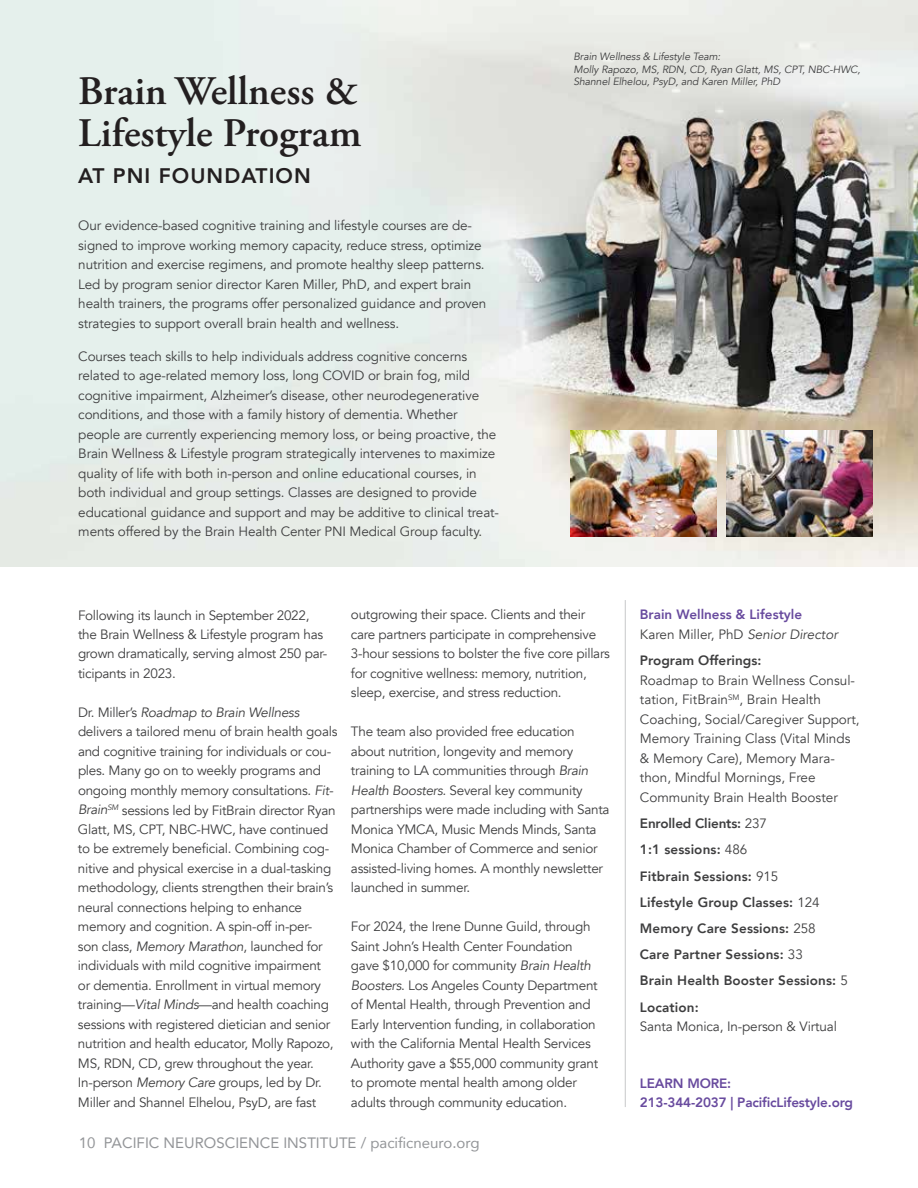
<style>
.page{position:relative;width:918px;height:1188px;background:#fff}
.page>*{position:absolute;margin:0;border:0;box-sizing:border-box;transform-origin:0 0}
.t1{font:600 40.5px/42px "Adobe Garamond Pro";color:#231f20}
.t2{font:800 21px "Avenir";letter-spacing:.05em;color:#231f20}
.t3{font:15px "Avenir";color:#939598}
.t4{font:13.5px/19.5px "Avenir";letter-spacing:-.02em;color:#3e3e3f}
.t5{font:13.5px/19.5px "Avenir";color:#3e3e3f}
.t6{font:800 13.5px/26.2px "Avenir";letter-spacing:.01em;color:#3e3e3f}
.t7{font:800 13.5px/19.5px "Avenir";letter-spacing:-.01em;color:#684a9e}
.t8{font:italic 10.5px/12.8px "Avenir";letter-spacing:-.01em;color:#3e3e3f}
.s1{font-style:italic}
.s2{font-weight:400;color:#3e3e3f}
.s3{font-weight:400;font-style:italic;color:#3e3e3f}
.s4{font-weight:400}
</style>
<div class="page">
<hr style="left:625px;top:600px;width:1px;height:507px;background:#c7c8ca">
<img style="left:0;top:0;width:918px;height:567px">
<img style="left:726px;top:430px;width:147px;height:106px">
<img style="left:570px;top:430px;width:147px;height:106px">
<h1 class="t1" style="left:78px;top:71px;width:285px">Brain Wellness &amp;<br>Lifestyle Program</h1>
<h2 class="t2" style="left:78px;top:159px;width:234px">AT PNI FOUNDATION</h2>
<p class="t4" style="left:78px;top:216px;width:410px">Our evidence-based cognitive training and lifestyle courses are de&shy;signed to improve working memory capacity, reduce stress, optimize nutrition and exercise regimens, and promote healthy sleep patterns.<br>Led by program senior director Karen Miller, PhD, and expert brain health trainers, the programs offer personalized guidance and proven strategies to support overall brain health and wellness.</p>
<p class="t4" style="left:78px;top:347px;width:422px">Courses teach skills to help individuals address cognitive concerns related to age-related memory loss, long COVID or brain fog, mild cognitive impairment, Alzheimer’s disease, other neurodegenerative conditions, and those with a family history of dementia. Whether people are currently experiencing memory loss, or being proactive, the Brain Wellness &amp; Lifestyle program strategically intervenes to maximize quality of life with both in-person and online educational courses, in both individual and group settings. Classes are designed to provide educational guidance and support and may be additive to clinical treat&shy;ments offered by the Brain Health Center PNI Medical Group faculty.</p>
<p class="t8" style="left:573px;top:50px;width:289px">Brain Wellness &amp; Lifestyle Team:<br>Molly Rapozo, MS, RDN, CD, Ryan Glatt, MS, CPT, NBC-HWC,<br>Shannel Elhelou, PsyD, and Karen Miller, PhD</p>
<p class="t4" style="left:78px;top:605px;width:251px">Following its launch in September 2022, the Brain Wellness &amp; Lifestyle program has grown dramatically, serving almost 250 par&shy;ticipants in 2023.</p>
<p class="t4" style="left:78px;top:703px;width:261px">Dr. Miller’s <span class="s1">Roadmap to Brain Wellness </span>delivers a tailored menu of brain health goals and cognitive training for individuals or cou&shy;ples. Many go on to weekly programs and ongoing monthly memory consultations. <span class="s1">Fit-Brain</span><sup>SM</sup> sessions led by FitBrain director Ryan Glatt, MS, CPT, NBC-HWC, have continued to be extremely beneficial. Combining cog&shy;nitive and physical exercise in a dual-tasking methodology, clients strengthen their brain’s neural connections helping to enhance memory and cognition. A spin-off in-per-<br>son class, <span class="s1">Memory Marathon</span>, launched for individuals with mild cognitive impairment<br>or dementia. Enrollment in virtual memory training—<span class="s1">Vital Minds</span>—and health coaching sessions with registered dietician and senior nutrition and health educator, Molly Rapozo, MS, RDN, CD, grew throughout the year.<br>In-person <span class="s1">Memory Care</span> groups, led by Dr.<br>Miller and Shannel Elhelou, PsyD, are fast</p>
<p class="t4" style="left:351px;top:605px;width:261px">outgrowing their space. Clients and their care partners participate in comprehensive 3-hour sessions to bolster the five core pillars for cognitive wellness: memory, nutrition, sleep, exercise, and stress reduction.</p>
<p class="t4" style="left:351px;top:722px;width:260px">The team also provided free education about nutrition, longevity and memory training to LA communities through <span class="s1">Brain Health Boosters.</span> Several key community partnerships were made including with Santa Monica YMCA, Music Mends Minds, Santa Monica Chamber of Commerce and senior assisted-living homes. A monthly newsletter launched in summer.</p>
<p class="t4" style="left:351px;top:917px;width:249px">For 2024, the Irene Dunne Guild, through Saint John’s Health Center Foundation gave $10,000 for community <span class="s1">Brain Health Boosters</span>. Los Angeles County Department of Mental Health, through Prevention and Early Intervention funding, in collaboration with the California Mental Health Services Authority gave a $55,000 community grant to promote mental health among older adults through community education.</p>
<p class="t3" style="left:79px;top:1131px;width:402px">10 PACIFIC NEUROSCIENCE INSTITUTE / pacificneuro.org</p>
<p class="t7" style="left:640px;top:605px;width:199px">Brain Wellness &amp; Lifestyle<br><span class="s2">Karen Miller, PhD</span> <span class="s3">Senior Director</span></p>
<p class="t6" style="left:640px;top:647px;width:123px">Program Offerings:</p>
<p class="t5" style="left:640px;top:670px;width:221px">Roadmap to Brain Wellness Consul&shy;tation, FitBrain<sup>SM</sup>, Brain Health Coaching, Social/Caregiver Support, Memory Training Class (Vital Minds &amp; Memory Care), Memory Mara&shy;thon, Mindful Mornings, Free Community Brain Health Booster</p>
<p class="t6" style="left:640px;top:810px;width:210px">Enrolled Clients: <span class="s4">237<br></span>1:1 sessions: <span class="s4">486<br></span>Fitbrain Sessions: <span class="s4">915<br></span>Lifestyle Group Classes: <span class="s4">124<br></span>Memory Care Sessions: <span class="s4">258<br></span>Care Partner Sessions: <span class="s4">33<br></span>Brain Health Booster Sessions: <span class="s4">5<br></span>Location:</p>
<p class="t4" style="left:640px;top:1017px;width:199px">Santa Monica, In-person &amp; Virtual</p>
<p class="t7" style="left:640px;top:1073px;width:215px">LEARN MORE:<br>213-344-2037 | PacificLifestyle.org</p>
</div>
